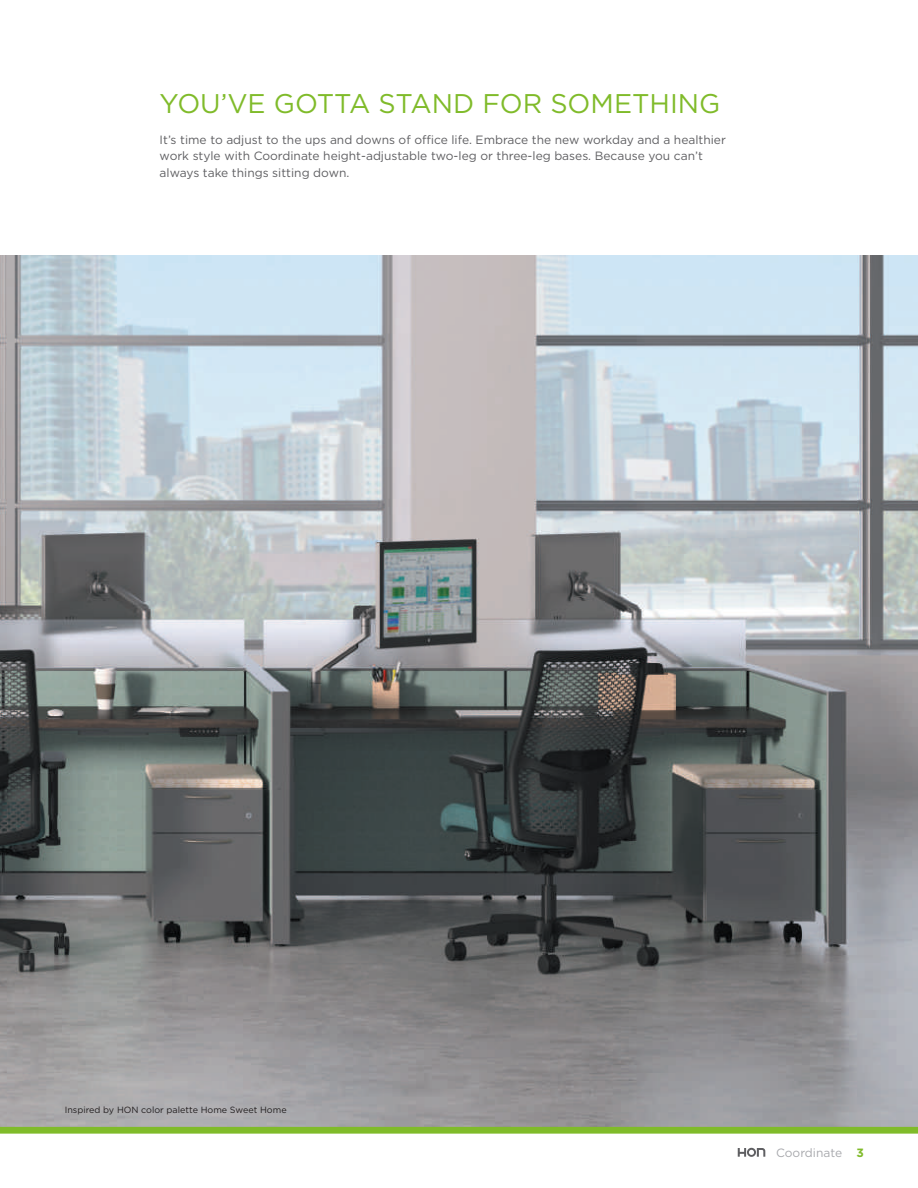
<style>
.page{position:relative;width:918px;height:1188px;background:#fff}
.page>*{position:absolute;margin:0;border:0;box-sizing:border-box;transform-origin:0 0}
.t1{font:27px "Gotham";color:#80bb2a}
.t2{font:12px/16.5px "Gotham";color:#5f5f62}
.t3{font:12px "Gotham";color:#a8a9ad}
.t4{font:9px "Gotham";color:#231f20}
.s1{font-weight:700;color:#80bb2a}
</style>
<div class="page">
<svg style="left:738px;top:1148px;width:27px;height:9px"></svg>
<img style="left:0;top:256px;width:918px;height:871px">
<div style="left:0;top:1127px;width:918px;height:7px;background:#80bb2a"></div>
<h1 class="t1" style="left:160px;top:87px;width:562px">YOU’VE GOTTA STAND FOR SOMETHING</h1>
<p class="t2" style="left:160px;top:131px;width:568px">It’s time to adjust to the ups and downs of office life. Embrace the new workday and a healthier work style with Coordinate height-adjustable two-leg or three-leg bases. Because you can’t always take things sitting down.</p>
<p class="t4" style="left:65px;top:1104px;width:223px">Inspired by HON color palette Home Sweet Home</p>
<p class="t3" style="left:776px;top:1145px;width:89px">Coordinate <span class="s1">3</span></p>
</div>
